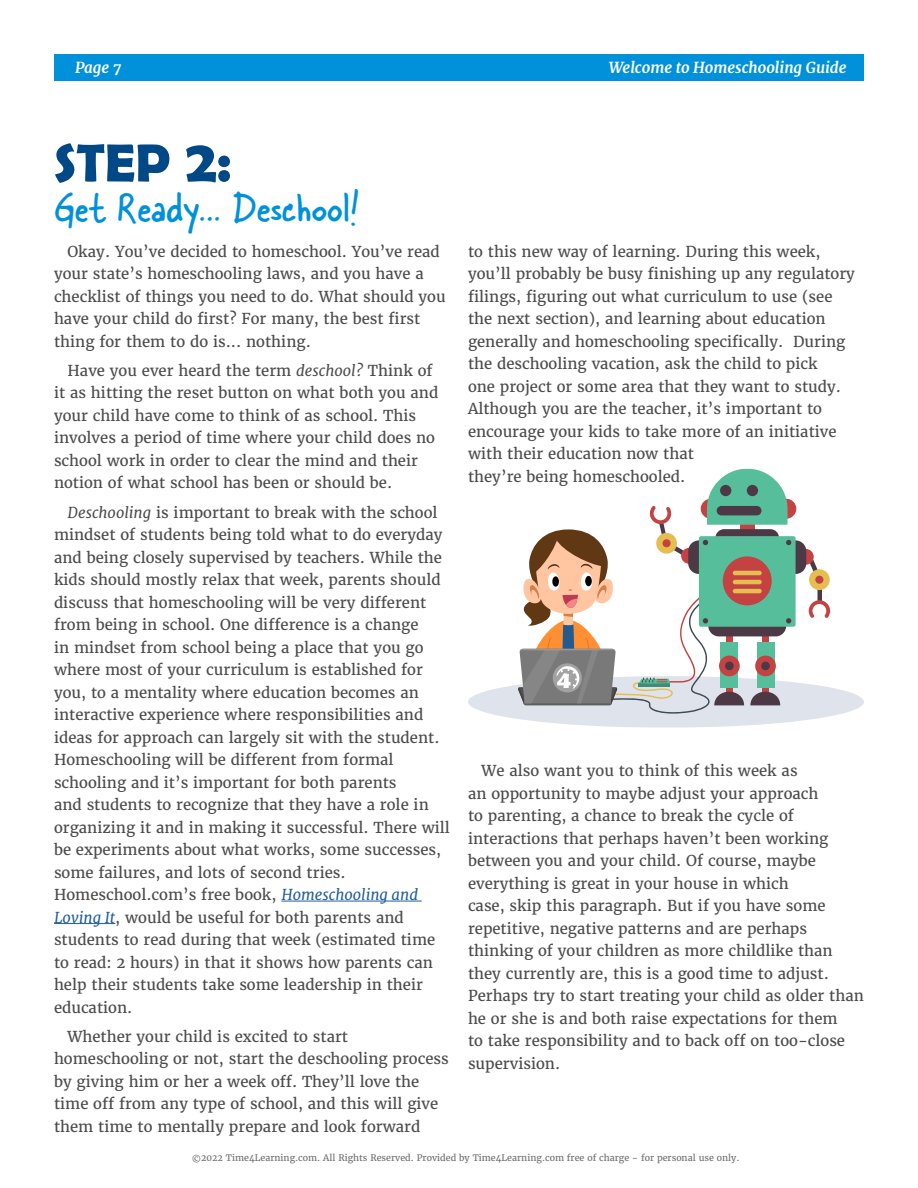
<style>
.page{position:relative;width:918px;height:1188px;background:#fff}
.page>*{position:absolute;margin:0;border:0;box-sizing:border-box;transform-origin:0 0}
.t1{font:700 54px "Berlin Sans FB Demi";color:#004986}
.t2{font:45px "Skippy Sharp";color:#0091da}
.t3{font:15px/22.5px "Merriweather";color:#4c4c4c}
.t4{font:italic 700 15px "Merriweather";color:#fff}
.t5{font:9px "Merriweather";color:#707070}
.s1{font-size:60px}
.s2{font-style:italic}
.s3{font-style:italic;color:#215e9e}
</style>
<div class="page">
<div style="left:54px;top:54px;width:810px;height:27px;background:#0091da"></div>
<hr style="left:281px;top:901px;width:141px;height:1px;background:#215e9e">
<hr style="left:54px;top:923px;width:61px;height:1px;background:#215e9e">
<div style="left:468px;top:676px;width:396px;height:52px;background:#dfe3ec;border-radius:50%"></div>
<svg style="left:798px;top:549px;width:16px;height:16px"></svg>
<div style="left:784px;top:540px;width:22px;height:34px;background:#4d3945;border-radius:11px"></div>
<svg style="left:808px;top:556px;width:22px;height:62px"></svg>
<svg style="left:518px;top:469px;width:278px;height:245px"></svg>
<p class="t4" style="left:75px;top:59px;width:48px">Page 7</p>
<p class="t4" style="left:609px;top:59px;width:239px">Welcome to Homeschooling Guide</p>
<h1 class="t1" style="left:54px;top:132px;width:179px">STEP <span class="s1">2:</span></h1>
<h2 class="t2" style="left:54px;top:180px;width:307px">Get Ready… Deschool!</h2>
<p class="t3" style="left:54px;top:240px;width:393px;text-indent:14px">Okay. You’ve decided to homeschool. You’ve read your state’s homeschooling laws, and you have a checklist of things you need to do. What should you have your child do first? For many, the best first thing for them to do is... nothing.</p>
<p class="t3" style="left:54px;top:359px;width:386px;text-indent:13px">Have you ever heard the term <span class="s2">deschool?</span> Think of it as hitting the reset button on what both you and your child have come to think of as school. This involves a period of time where your child does no school work in order to clear the mind and their notion of what school has been or should be.</p>
<p class="t3" style="left:54px;top:501px;width:397px;text-indent:14px"><span class="s2">Deschooling</span> is important to break with the school mindset of students being told what to do everyday and being closely supervised by teachers. While the kids should mostly relax that week, parents should discuss that homeschooling will be very different from being in school. One difference is a change<br>in mindset from school being a place that you go where most of your curriculum is established for you, to a mentality where education becomes an interactive experience where responsibilities and ideas for approach can largely sit with the student.<br>Homeschooling will be different from formal schooling and it’s important for both parents<br>and students to recognize that they have a role in organizing it and in making it successful. There will be experiments about what works, some successes, some failures, and lots of second tries.<br>Homeschool.com’s free book, <span class="s3">Homeschooling and Loving It</span>, would be useful for both parents and students to read during that week (estimated time to read: 2 hours) in that it shows how parents can help their students take some leadership in their education.</p>
<p class="t3" style="left:54px;top:1025px;width:396px;text-indent:14px">Whether your child is excited to start homeschooling or not, start the deschooling process by giving him or her a week off. They’ll love the time off from any type of school, and this will give them time to mentally prepare and look forward</p>
<p class="t3" style="left:468px;top:240px;width:389px">to this new way of learning. During this week, you’ll probably be busy finishing up any regulatory filings, figuring out what curriculum to use (see the next section), and learning about education generally and homeschooling specifically. During the deschooling vacation, ask the child to pick<br>one project or some area that they want to study.<br>Although you are the teacher, it’s important to encourage your kids to take more of an initiative with their education now that<br>they’re being homeschooled.</p>
<p class="t3" style="left:468px;top:760px;width:397px;text-indent:14px">We also want you to think of this week as<br>an opportunity to maybe adjust your approach<br>to parenting, a chance to break the cycle of interactions that perhaps haven’t been working between you and your child. Of course, maybe everything is great in your house in which<br>case, skip this paragraph. But if you have some repetitive, negative patterns and are perhaps thinking of your children as more childlike than they currently are, this is a good time to adjust.<br>Perhaps try to start treating your child as older than he or she is and both raise expectations for them<br>to take responsibility and to back off on too-close supervision.</p>
<p class="t5" style="left:192px;top:1152px;width:549px">©2022 Time4Learning.com. All Rights Reserved. Provided by Time4Learning.com free of charge - for personal use only.</p>
</div>
